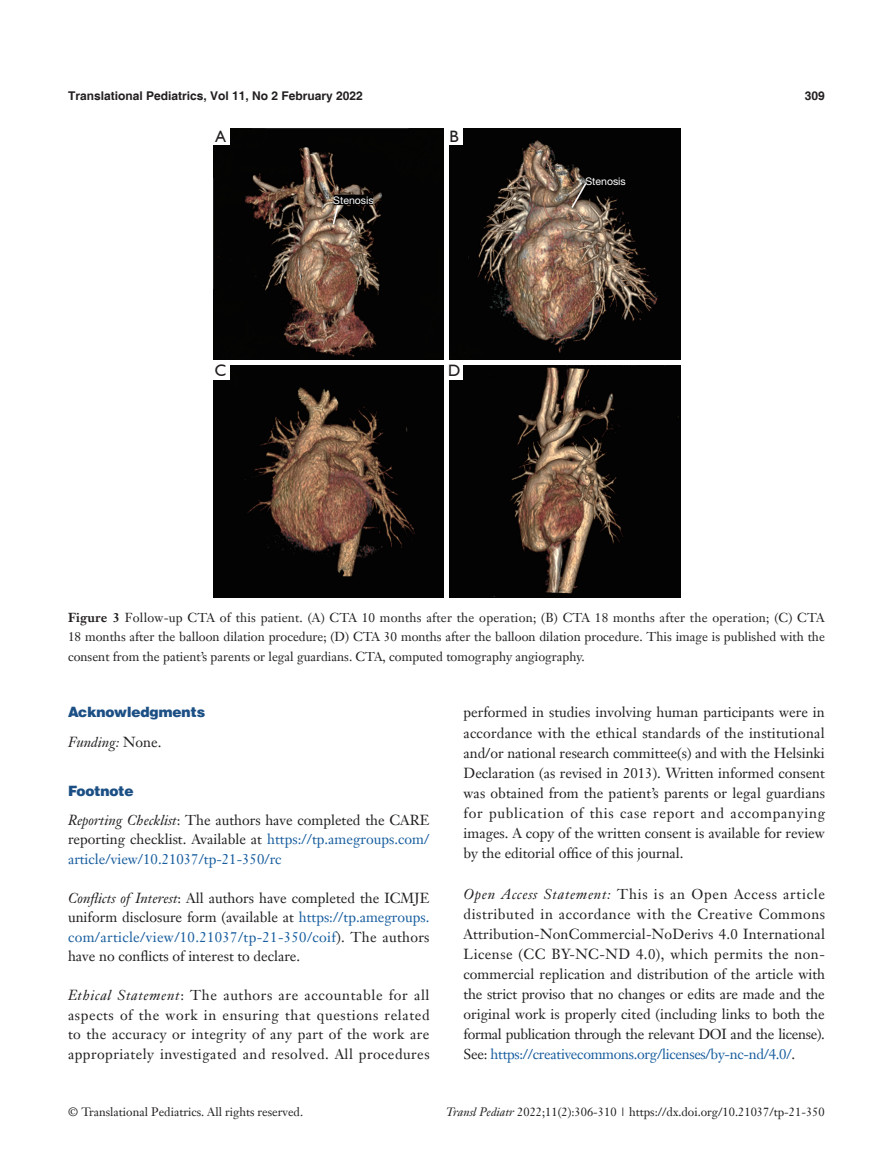
<style>
.page{position:relative;width:893px;height:1170px;background:#fff}
.page>*{position:absolute;margin:0;border:0;box-sizing:border-box;transform-origin:0 0}
.t1{font:16.5px "Humanist 521 BT";color:#231f20}
.正文-ZW{font:14.25px/20.1px "Janson Text LT";color:#231f20;text-align:justify}
.一级标题正体-YJZT{font:900 14.25px "Helvetica";color:#1c5085}
.t2{font:italic 14.25px "Janson Text LT";color:#231f20}
.一级标题-6_5-YJ6_5{font:900 14.25px "Helvetica";color:#1c5085}
.t3{font:12.75px/19.5px "Janson Text LT";color:#231f20;text-align:justify}
.t4{font:12px "Janson Text LT";color:#231f20}
.t5{font:700 12px "Helvetica";color:#231f20}
.t6{font:10.5px "Helvetica Neue LT Pro";color:#fff}
.s1{font-weight:700}
.s2{font-style:normal}
.s3{font-style:italic}
.s4{color:#175d9e}
</style>
<div class="page">
<img style="left:213px;top:128px;width:468px;height:469px">
<hr style="left:444px;top:128px;width:4px;height:471px;background:#fff">
<hr style="left:213px;top:360px;width:468px;height:4px;background:#fff">
<div style="left:212px;top:128px;width:17px;height:17px;background:#fff"></div>
<div style="left:446px;top:128px;width:17px;height:17px;background:#fff"></div>
<div style="left:212px;top:362px;width:17px;height:17px;background:#fff"></div>
<div style="left:446px;top:362px;width:17px;height:17px;background:#fff"></div>
<p class="t5" style="left:68px;top:88px;width:296px">Translational Pediatrics, Vol 11, No 2 February 2022</p>
<p class="t5" style="left:805px;top:88px;width:22px">309</p>
<p class="t1" style="left:215px;top:126px;width:12px">A</p>
<p class="t1" style="left:449px;top:126px;width:11px">B</p>
<p class="t6" style="left:333px;top:194px;width:42px">Stenosis</p>
<p class="t1" style="left:215px;top:360px;width:13px">C</p>
<p class="t1" style="left:448px;top:360px;width:14px">D</p>
<p class="t6" style="left:585px;top:175px;width:42px">Stenosis</p>
<p class="t3" style="left:68px;top:607px;width:758px"><span class="s1">Figure 3</span> Follow-up CTA of this patient. (A) CTA 10 months after the operation; (B) CTA 18 months after the operation; (C) CTA 18 months after the balloon dilation procedure; (D) CTA 30 months after the balloon dilation procedure. This image is published with the consent from the patient’s parents or legal guardians. CTA, computed tomography angiography.</p>
<p class="一级标题正体-YJZT" style="left:68px;top:703px;width:139px">Acknowledgments</p>
<p class="t2" style="left:68px;top:733px;width:95px">Funding: <span class="s2">None.</span></p>
<p class="一级标题-6_5-YJ6_5" style="left:68px;top:781px;width:67px">Footnote</p>
<p class="正文-ZW" style="left:68px;top:810px;width:363px;line-height:19.5px"><span class="s3">Reporting Checklist</span>: The authors have completed the CARE reporting checklist. Available at <span class="s4">https://tp.amegroups.com/ article/view/10.21037/tp-21-350/rc</span></p>
<p class="正文-ZW" style="left:68px;top:888px;width:363px;line-height:19.5px"><span class="s3">Conflicts of Interest</span>: All authors have completed the ICMJE uniform disclosure form (available at <span class="s4">https://tp.amegroups. com/article/view/10.21037/tp-21-350/coif</span>). The authors have no conflicts of interest to declare.</p>
<p class="正文-ZW" style="left:68px;top:985px;width:363px;line-height:19.5px"><span class="s3">Ethical Statement</span>: The authors are accountable for all aspects of the work in ensuring that questions related to the accuracy or integrity of any part of the work are appropriately investigated and resolved. All procedures</p>
<p class="正文-ZW" style="left:463px;top:702px;width:363px">performed in studies involving human participants were in accordance with the ethical standards of the institutional and/or national research committee(s) and with the Helsinki Declaration (as revised in 2013). Written informed consent was obtained from the patient’s parents or legal guardians for publication of this case report and accompanying images. A copy of the written consent is available for review by the editorial office of this journal.</p>
<p class="正文-ZW" style="left:463px;top:883px;width:363px"><span class="s3">Open Access Statement:</span> This is an Open Access article distributed in accordance with the Creative Commons Attribution-NonCommercial-NoDerivs 4.0 International License (CC BY-NC-ND 4.0), which permits the non&shy;commercial replication and distribution of the article with the strict proviso that no changes or edits are made and the original work is properly cited (including links to both the formal publication through the relevant DOI and the license).<br>See: <span class="s4">https://creativecommons.org/licenses/by-nc-nd/4.0/</span>.</p>
<p class="t4" style="left:68px;top:1104px;width:236px">© Translational Pediatrics. All rights reserved.</p>
<p class="t4" style="left:446px;top:1104px;width:380px"><span class="s3">Transl Pediatr</span> 2022;11(2):306-310 | https://dx.doi.org/10.21037/tp-21-350</p>
</div>
